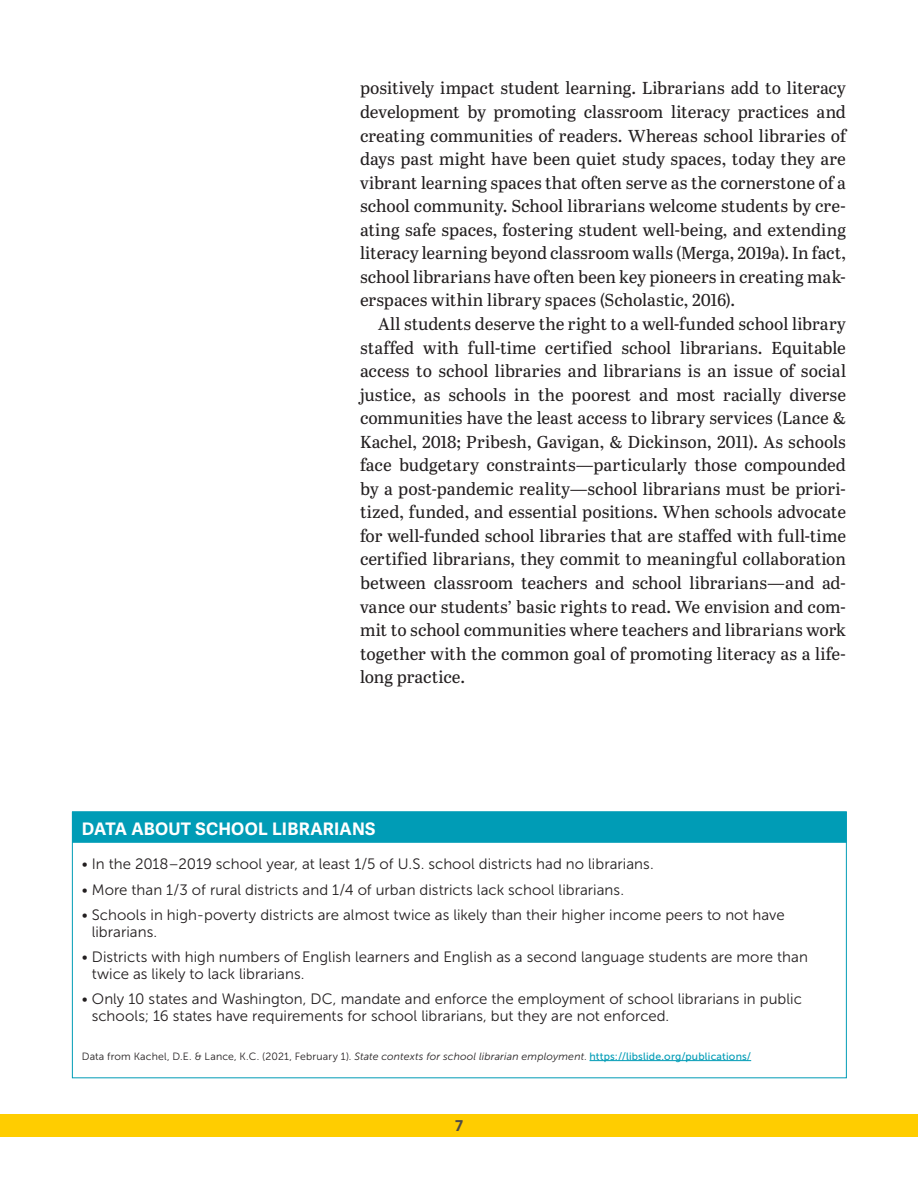
<style>
.page{position:relative;width:918px;height:1188px;background:#fff}
.page>*{position:absolute;margin:0;border:0;box-sizing:border-box;transform-origin:0 0}
.BC{font:17.25px/23.5px "Abril Text";color:#231f20;text-align:justify}
.BCnoindent{font:17.25px/23.5px "Abril Text";color:#231f20;text-align:justify}
.SBH{font:700 17.25px "Adelle Sans";letter-spacing:.015em;color:#fff}
.SB_3{font:15px/16.5px "Museo Sans 300";letter-spacing:.005em;color:#231f20}
.t1{font:700 15px "Adelle Sans";color:#4e4b48}
.FigN{font:10.5px "Museo Sans 300";letter-spacing:.015em;color:#231f20}
.s1{font-style:italic}
.s2{font-family:"Museo Sans 500";color:#009cb6}
</style>
<div class="page">
<div style="left:0;top:1114px;width:918px;height:23px;background:#ffcd00"></div>
<div style="left:72px;top:811px;width:775px;height:32px;background:#009cb6"></div>
<hr style="left:590px;top:1060px;width:161px;height:1px;background:#009cb6">
<div style="left:72px;top:812px;width:775px;height:266px;border:1px solid #009cb6"></div>
<p class="BCnoindent" style="left:360px;top:76px;width:488px">positively impact student learning. Librarians add to literacy development by promoting classroom literacy practices and creating communities of readers. Whereas school libraries of days past might have been quiet study spaces, today they are vibrant learning spaces that often serve as the cornerstone of a school community. School librarians welcome students by cre&shy;ating safe spaces, fostering student well-being, and extending literacy learning beyond classroom walls (Merga, 2019a). In fact, school librarians have often been key pioneers in creating mak&shy;erspaces within library spaces (Scholastic, 2016).</p>
<p class="BC" style="left:360px;top:311px;width:488px;text-indent:18px">All students deserve the right to a well-funded school library staffed with full-time certified school librarians. Equitable access to school libraries and librarians is an issue of social justice, as schools in the poorest and most racially diverse communities have the least access to library services (Lance &amp; Kachel, 2018; Pribesh, Gavigan, &amp; Dickinson, 2011). As schools face budgetary constraints—particularly those compounded by a post-pandemic reality—school librarians must be priori&shy;tized, funded, and essential positions. When schools advocate for well-funded school libraries that are staffed with full-time certified librarians, they commit to meaningful collaboration between classroom teachers and school librarians—and ad&shy;vance our students’ basic rights to read. We envision and com&shy;mit to school communities where teachers and librarians work together with the common goal of promoting literacy as a life&shy;long practice.</p>
<p class="SBH" style="left:82px;top:818px;width:295px">DATA ABOUT SCHOOL LIBRARIANS</p>
<p class="SB_3" style="left:82px;top:856px;width:573px">• In the 2018–2019 school year, at least 1/5 of U.S. school districts had no librarians.</p>
<p class="SB_3" style="left:82px;top:881px;width:544px">• More than 1/3 of rural districts and 1/4 of urban districts lack school librarians.</p>
<p class="SB_3" style="left:92px;top:907px;width:694px;text-indent:-10px">• Schools in high-poverty districts are almost twice as likely than their higher income peers to not have librarians.</p>
<p class="SB_3" style="left:92px;top:949px;width:718px;text-indent:-10px">• Districts with high numbers of English learners and English as a second language students are more than twice as likely to lack librarians.</p>
<p class="SB_3" style="left:92px;top:991px;width:712px;text-indent:-10px">• Only 10 states and Washington, DC, mandate and enforce the employment of school librarians in public schools; 16 states have requirements for school librarians, but they are not enforced.</p>
<p class="FigN" style="left:82px;top:1050px;width:671px">Data from Kachel, D.E. &amp; Lance, K.C. (2021, February 1). <span class="s1">State contexts for school librarian employment</span>. <span class="s2">https://libslide.org/publications/</span></p>
<p class="t1" style="left:455px;top:1117px;width:9px">7</p>
</div>
